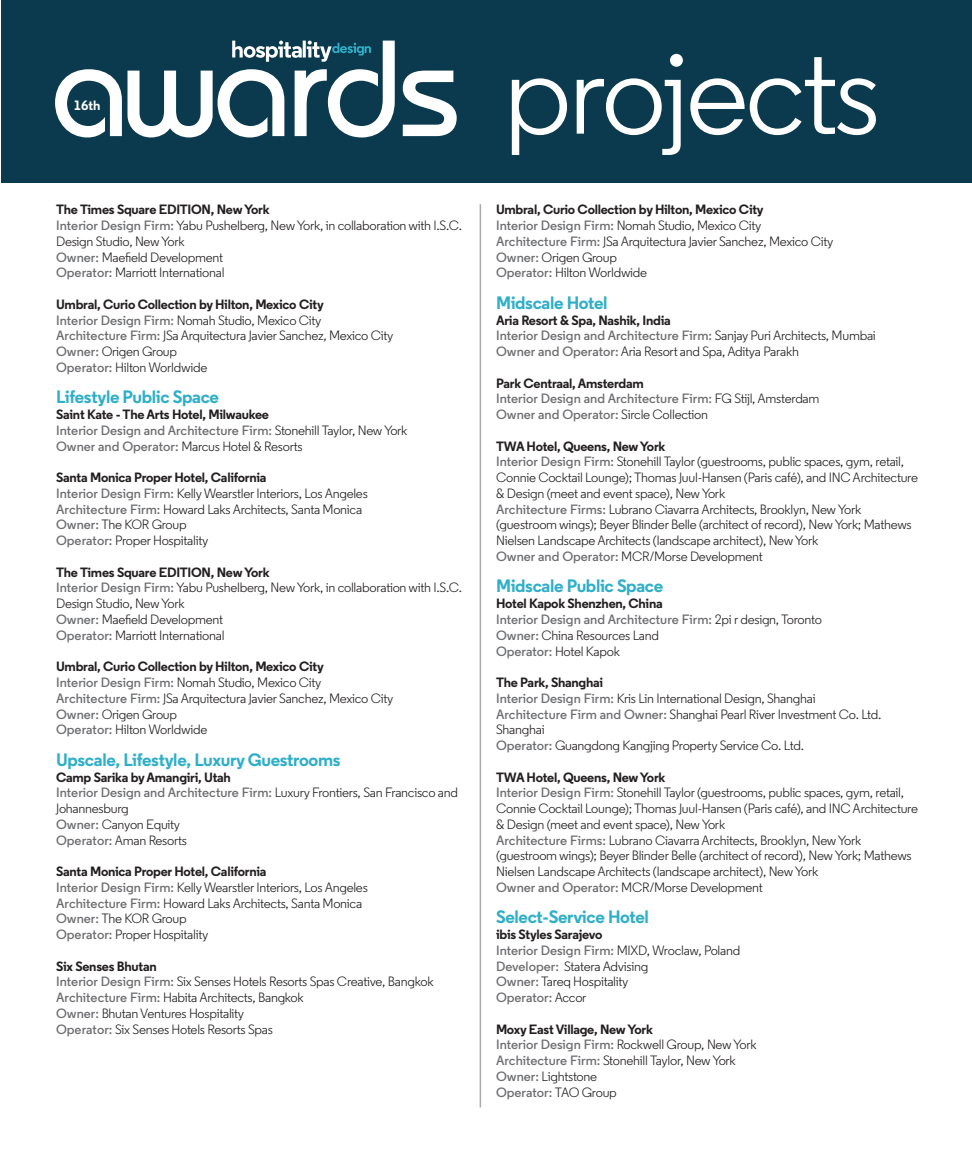
<style>
.page{position:relative;width:972px;height:1175px;background:#fff}
.page>*{position:absolute;margin:0;border:0;box-sizing:border-box;transform-origin:0 0}
.t1{font:121.95px "Regular";letter-spacing:-.03em;color:#fff}
.t2{font:700 18px "Regular";letter-spacing:-.02em;color:#2fafc8}
.t3{font:13.5px/15.8px "Regular";letter-spacing:-.02em;color:#231f20}
.t4{font:600 13.5px/15.8px "Regular";color:#6c6d70}
.t5{font:700 13.5px "Regular";color:#fff}
.s1{font-weight:700}
.s2{font-weight:600;color:#6c6d70}
.s3{font-weight:700;color:#231f20}
.s4{font-weight:400;color:#231f20}
</style>
<div class="page">
<hr style="left:480px;top:204px;width:1px;height:903px;background:#a8a9ad">
<div style="left:1px;top:0;width:971px;height:183px;background:#0b3a4e"></div>
<svg style="left:55px;top:69px;width:67px;height:68px"></svg>
<svg style="left:403px;top:71px;width:54px;height:65px"></svg>
<svg style="left:128px;top:41px;width:267px;height:96px"></svg>
<p class="t5" style="left:74px;top:97px;width:28px">16th</p>
<p class="t3" style="left:56px;top:202px;width:407px"><span class="s1">The Times Square EDITION, New York<br></span><span class="s2">Interior Design Firm:</span> Yabu Pushelberg, New York, in collaboration with I.S.C.<br>Design Studio, New York<br><span class="s2">Owner:</span> Maefield Development<br><span class="s2">Operator:</span> Marriott International</p>
<p class="t3" style="left:56px;top:296px;width:339px"><span class="s1">Umbral, Curio Collection by Hilton, Mexico City<br></span><span class="s2">Interior Design Firm:</span> Nomah Studio, Mexico City <span class="s2">Architecture Firm:</span> JSa Arquitectura Javier Sanchez, Mexico City <span class="s2">Owner:</span> Origen Group<br><span class="s2">Operator:</span> Hilton Worldwide</p>
<p class="t2" style="left:56px;top:386px;width:164px">Lifestyle Public Space</p>
<p class="t4" style="left:56px;top:406px;width:353px"><span class="s3">Saint Kate - The Arts Hotel, Milwaukee<br></span>Interior Design and Architecture Firm: <span class="s4">Stonehill Taylor, New York<br></span>Owner and Operator: <span class="s4">Marcus Hotel &amp; Resorts</span></p>
<p class="t3" style="left:56px;top:470px;width:313px"><span class="s1">Santa Monica Proper Hotel, California<br></span><span class="s2">Interior Design Firm:</span> Kelly Wearstler Interiors, Los Angeles <span class="s2">Architecture Firm:</span> Howard Laks Architects, Santa Monica <span class="s2">Owner:</span> The KOR Group<br><span class="s2">Operator:</span> Proper Hospitality</p>
<p class="t3" style="left:56px;top:564px;width:407px"><span class="s1">The Times Square EDITION, New York<br></span><span class="s2">Interior Design Firm:</span> Yabu Pushelberg, New York, in collaboration with I.S.C.<br>Design Studio, New York<br><span class="s2">Owner:</span> Maefield Development<br><span class="s2">Operator:</span> Marriott International</p>
<p class="t3" style="left:56px;top:659px;width:339px"><span class="s1">Umbral, Curio Collection by Hilton, Mexico City<br></span><span class="s2">Interior Design Firm:</span> Nomah Studio, Mexico City <span class="s2">Architecture Firm:</span> JSa Arquitectura Javier Sanchez, Mexico City <span class="s2">Owner:</span> Origen Group<br><span class="s2">Operator:</span> Hilton Worldwide</p>
<p class="t2" style="left:56px;top:748px;width:286px">Upscale, Lifestyle, Luxury Guestrooms</p>
<p class="t3" style="left:56px;top:769px;width:403px"><span class="s1">Camp Sarika by Amangiri, Utah<br></span><span class="s2">Interior Design and Architecture Firm:</span> Luxury Frontiers, San Francisco and Johannesburg<br><span class="s2">Owner:</span> Canyon Equity<br><span class="s2">Operator:</span> Aman Resorts</p>
<p class="t3" style="left:56px;top:863px;width:313px"><span class="s1">Santa Monica Proper Hotel, California<br></span><span class="s2">Interior Design Firm:</span> Kelly Wearstler Interiors, Los Angeles <span class="s2">Architecture Firm:</span> Howard Laks Architects, Santa Monica <span class="s2">Owner:</span> The KOR Group<br><span class="s2">Operator:</span> Proper Hospitality</p>
<p class="t3" style="left:56px;top:958px;width:379px"><span class="s1">Six Senses Bhutan<br></span><span class="s2">Interior Design Firm:</span> Six Senses Hotels Resorts Spas Creative, Bangkok <span class="s2">Architecture Firm:</span> Habita Architects, Bangkok<br><span class="s2">Owner:</span> Bhutan Ventures Hospitality<br><span class="s2">Operator:</span> Six Senses Hotels Resorts Spas</p>
<p class="t1" style="left:503px;top:18px;width:379px">projects</p>
<p class="t3" style="left:496px;top:202px;width:339px"><span class="s1">Umbral, Curio Collection by Hilton, Mexico City<br></span><span class="s2">Interior Design Firm:</span> Nomah Studio, Mexico City <span class="s2">Architecture Firm:</span> JSa Arquitectura Javier Sanchez, Mexico City <span class="s2">Owner:</span> Origen Group<br><span class="s2">Operator:</span> Hilton Worldwide</p>
<p class="t2" style="left:496px;top:291px;width:113px">Midscale Hotel</p>
<p class="t3" style="left:496px;top:312px;width:381px"><span class="s1">Aria Resort &amp; Spa, Nashik, India<br></span><span class="s2">Interior Design and Architecture Firm:</span> Sanjay Puri Architects, Mumbai<br><span class="s2">Owner and Operator:</span> Aria Resort and Spa, Aditya Parakh</p>
<p class="t4" style="left:496px;top:375px;width:325px"><span class="s3">Park Centraal, Amsterdam<br></span>Interior Design and Architecture Firm: <span class="s4">FG Stijl, Amsterdam<br></span>Owner and Operator: <span class="s4">Sircle Collection</span></p>
<p class="t3" style="left:496px;top:438px;width:423px"><span class="s1">TWA Hotel, Queens, New York<br></span><span class="s2">Interior Design Firm:</span> Stonehill Taylor (guestrooms, public spaces, gym, retail, Connie Cocktail Lounge); Thomas Juul-Hansen (Paris café), and INC Architecture &amp; Design (meet and event space), New York<br><span class="s2">Architecture Firms:</span> Lubrano Ciavarra Architects, Brooklyn, New York (guestroom wings); Beyer Blinder Belle (architect of record), New York; Mathews Nielsen Landscape Architects (landscape architect), New York<br><span class="s2">Owner and Operator:</span> MCR/Morse Development</p>
<p class="t2" style="left:496px;top:575px;width:169px">Midscale Public Space</p>
<p class="t4" style="left:496px;top:595px;width:327px"><span class="s3">Hotel Kapok Shenzhen, China<br></span>Interior Design and Architecture Firm: <span class="s4">2pi r design, Toronto </span>Owner: <span class="s4">China Resources Land<br></span>Operator: <span class="s4">Hotel Kapok</span></p>
<p class="t3" style="left:496px;top:674px;width:387px"><span class="s1">The Park, Shanghai<br></span><span class="s2">Interior Design Firm:</span> Kris Lin International Design, Shanghai <span class="s2">Architecture Firm and Owner:</span> Shanghai Pearl River Investment Co. Ltd.<br>Shanghai<br><span class="s2">Operator:</span> Guangdong Kangjing Property Service Co. Ltd.</p>
<p class="t3" style="left:496px;top:769px;width:423px"><span class="s1">TWA Hotel, Queens, New York<br></span><span class="s2">Interior Design Firm:</span> Stonehill Taylor (guestrooms, public spaces, gym, retail, Connie Cocktail Lounge); Thomas Juul-Hansen (Paris café), and INC Architecture &amp; Design (meet and event space), New York<br><span class="s2">Architecture Firms:</span> Lubrano Ciavarra Architects, Brooklyn, New York (guestroom wings); Beyer Blinder Belle (architect of record), New York; Mathews Nielsen Landscape Architects (landscape architect), New York<br><span class="s2">Owner and Operator:</span> MCR/Morse Development</p>
<p class="t2" style="left:496px;top:905px;width:154px">Select-Service Hotel</p>
<p class="t3" style="left:496px;top:926px;width:246px"><span class="s1">ibis Styles Sarajevo<br></span><span class="s2">Interior Design Firm:</span> MIXD, Wroclaw, Poland<br><span class="s2">Developer:</span> Statera Advising<br><span class="s2">Owner:</span> Tareq Hospitality<br><span class="s2">Operator:</span> Accor</p>
<p class="t3" style="left:496px;top:1021px;width:262px"><span class="s1">Moxy East Village, New York<br></span><span class="s2">Interior Design Firm:</span> Rockwell Group, New York<br><span class="s2">Architecture Firm:</span> Stonehill Taylor, New York<br><span class="s2">Owner:</span> Lightstone<br><span class="s2">Operator:</span> TAO Group</p>
</div>
